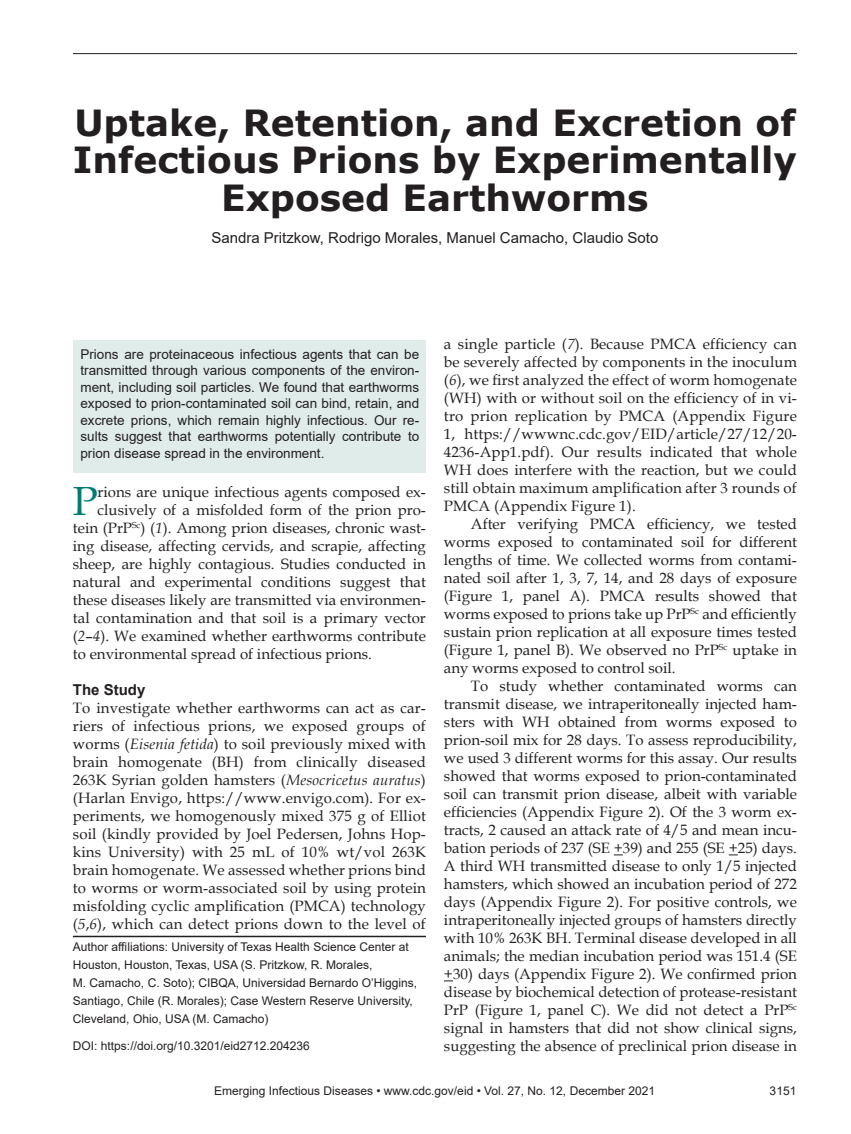
<style>
.page{position:relative;width:851px;height:1134px;background:#fff}
.page>*{position:absolute;margin:0;border:0;box-sizing:border-box;transform-origin:0 0}
.t1{font:40.8px "Book Antiqua";color:#007d70}
.t2{font:700 36px/37.5px "Verdana";color:#231f20;text-align:center}
.t3{font:15px/18px "Book Antiqua";color:#231f20;text-align:justify}
.t4{font:15px "Arial";color:#231f20}
.t5{font:700 15px "Arial";color:#231f20}
.t6{font:13.5px/16.5px "Arial";color:#231f20;text-align:justify}
.t7{font:12px/18px "Arial";color:#231f20}
.s1{font-style:italic}
</style>
<div class="page">
<hr style="left:73px;top:53px;width:723px;height:1px;background:#231f20">
<hr style="left:73px;top:936px;width:353px;height:1px;background:#231f20">
<div style="left:73px;top:341px;width:353px;height:132px;background:#e0ecea"></div>
<h2 class="t2" style="left:73px;top:103px;width:725px">Uptake, Retention, and Excretion of<br>Infectious Prions by Experimentally<br>Exposed Earthworms</h2>
<p class="t4" style="left:211px;top:228px;width:448px">Sandra Pritzkow, Rodrigo Morales, Manuel Camacho, Claudio Soto</p>
<p class="t6" style="left:80px;top:346px;width:340px">Prions are proteinaceous infectious agents that can be transmitted through various components of the environ&shy;ment, including soil particles. We found that earthworms exposed to prion-contaminated soil can bind, retain, and excrete prions, which remain highly infectious. Our re&shy;sults suggest that earthworms potentially contribute to prion disease spread in the environment.</p>
<h1 class="t1" style="left:73px;top:473px;width:26px">P</h1>
<p class="t3" style="left:98px;top:483px;width:330px">rions are unique infectious agents composed ex-</p>
<p class="t3" style="left:98px;top:501px;width:330px">clusively of a misfolded form of the prion pro-</p>
<p class="t3" style="left:73px;top:519px;width:354px">tein (PrP<sup>Sc</sup>) (<span class="s1">1</span>). Among prion diseases, chronic wast-</p>
<p class="t3" style="left:73px;top:537px;width:354px">ing disease, affecting cervids, and scrapie, affecting</p>
<p class="t3" style="left:73px;top:555px;width:354px">sheep, are highly contagious. Studies conducted in</p>
<p class="t3" style="left:73px;top:573px;width:354px">natural and experimental conditions suggest that</p>
<p class="t3" style="left:73px;top:591px;width:354px">these diseases likely are transmitted via environmen-</p>
<p class="t3" style="left:73px;top:609px;width:354px">tal contamination and that soil is a primary vector</p>
<p class="t3" style="left:73px;top:627px;width:354px">(<span class="s1">2</span>–<span class="s1">4</span>). We examined whether earthworms contribute</p>
<p class="t3" style="left:73px;top:645px;width:300px">to environmental spread of infectious prions.</p>
<p class="t5" style="left:73px;top:680px;width:74px">The Study</p>
<p class="t3" style="left:73px;top:699px;width:354px">To investigate whether earthworms can act as car&shy;riers of infectious prions, we exposed groups of worms (<span class="s1">Eisenia fetida</span>) to soil previously mixed with brain homogenate (BH) from clinically diseased 263K Syrian golden hamsters (<span class="s1">Mesocricetus auratus</span>) (Harlan Envigo, https://www.envigo.com). For ex&shy;periments, we homogenously mixed 375 g of Elliot soil (kindly provided by Joel Pedersen, Johns Hop&shy;kins University) with 25 mL of 10% wt/vol 263K brain homogenate. We assessed whether prions bind to worms or worm-associated soil by using protein misfolding cyclic amplification (PMCA) technology (<span class="s1">5</span>,<span class="s1">6</span>), which can detect prions down to the level of</p>
<p class="t7" style="left:73px;top:937px;width:346px">Author affi liations: University of Texas Health Science Center at Houston, Houston, Texas, USA (S. Pritzkow, R. Morales,<br>M. Camacho, C. Soto); CIBQA, Universidad Bernardo O’Higgins, Santiago, Chile (R. Morales); Case Western Reserve University, Cleveland, Ohio, USA (M. Camacho)</p>
<p class="t7" style="left:73px;top:1036px;width:238px">DOI: https://doi.org/10.3201/eid2712.204236</p>
<p class="t3" style="left:444px;top:335px;width:354px">a single particle (<span class="s1">7</span>). Because PMCA efficiency can be severely affected by components in the inoculum (<span class="s1">6</span>), we first analyzed the effect of worm homogenate (WH) with or without soil on the efficiency of in vi&shy;tro prion replication by PMCA (Appendix Figure 1, https://wwwnc.cdc.gov/EID/article/27/12/20- 4236-App1.pdf). Our results indicated that whole WH does interfere with the reaction, but we could still obtain maximum amplification after 3 rounds of PMCA (Appendix Figure 1).</p>
<p class="t3" style="left:444px;top:515px;width:354px;text-indent:27px">After verifying PMCA efficiency, we tested worms exposed to contaminated soil for different lengths of time. We collected worms from contami&shy;nated soil after 1, 3, 7, 14, and 28 days of exposure (Figure 1, panel A). PMCA results showed that worms exposed to prions take up PrP<sup>Sc</sup> and efficiently sustain prion replication at all exposure times tested (Figure 1, panel B). We observed no PrP<sup>Sc</sup> uptake in any worms exposed to control soil.</p>
<p class="t3" style="left:444px;top:677px;width:354px;text-indent:27px">To study whether contaminated worms can transmit disease, we intraperitoneally injected ham&shy;sters with WH obtained from worms exposed to prion-soil mix for 28 days. To assess reproducibility, we used 3 different worms for this assay. Our results showed that worms exposed to prion-contaminated soil can transmit prion disease, albeit with variable efficiencies (Appendix Figure 2). Of the 3 worm ex&shy;tracts, 2 caused an attack rate of 4/5 and mean incu&shy;bation periods of 237 (SE +39) and 255 (SE +25) days.<br>A third WH transmitted disease to only 1/5 injected hamsters, which showed an incubation period of 272 days (Appendix Figure 2). For positive controls, we intraperitoneally injected groups of hamsters directly with 10% 263K BH. Terminal disease developed in all animals; the median incubation period was 151.4 (SE +30) days (Appendix Figure 2). We confirmed prion disease by biochemical detection of protease-resistant PrP (Figure 1, panel C). We did not detect a PrP<sup>Sc </sup>signal in hamsters that did not show clinical signs, suggesting the absence of preclinical prion disease in</p>
<p class="t7" style="left:214px;top:1082px;width:442px">Emerging Infectious Diseases • www.cdc.gov/eid • Vol. 27, No. 12, December 2021</p>
<p class="t7" style="left:769px;top:1082px;width:28px">3151</p>
</div>
